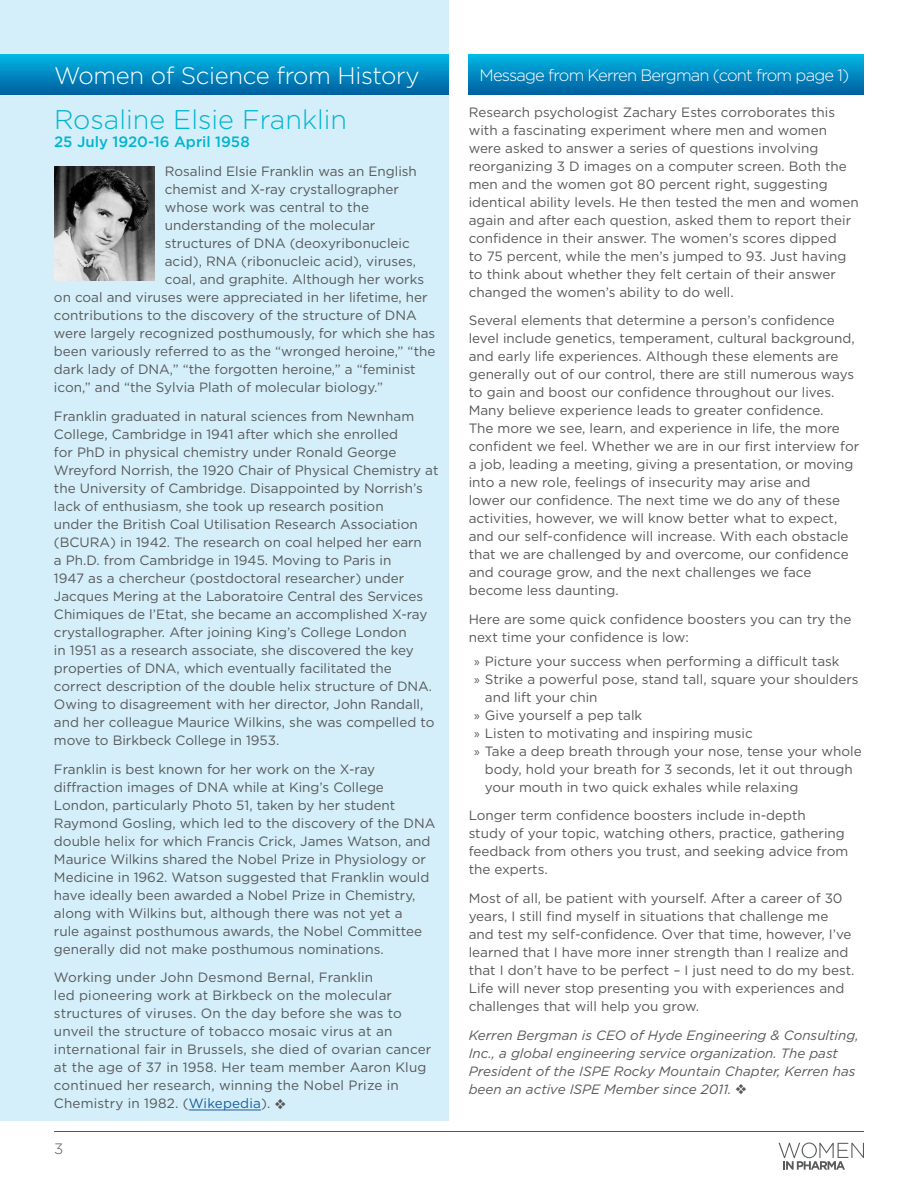
<style>
.page{position:relative;width:918px;height:1188px;background:#fff}
.page>*{position:absolute;margin:0;border:0;box-sizing:border-box;transform-origin:0 0}
.t1{font:300 27px "Gotham";color:#00b5d1}
.t2{font:300 24px "Gotham";letter-spacing:-.015em;color:#fff}
.t3{font:300 16.5px "Gotham";letter-spacing:-.05em;color:#fff}
.t4{font:500 15px "Gotham";color:#00b5d1}
.t5{font:300 15px "Gotham";color:#57585a}
.t6{font:13.5px/18px "Gotham";color:#57585a}
.t7{font:italic 13.5px/18px "Gotham";color:#57585a}
.s1{color:#175d9e}
.s2{font-family:"Myriad Pro"}
</style>
<div class="page">
<hr style="left:54px;top:1131px;width:810px;height:1px;background:#57585a">
<svg style="left:779px;top:1143px;width:85px;height:27px"></svg>
<div style="left:0;top:0;width:448px;height:1120px;background:#d4eff9"></div>
<div style="left:0;top:54px;width:448px;height:40px;background:linear-gradient(to bottom,#01b8e6,#0061a1)"></div>
<div style="left:469px;top:54px;width:395px;height:40px;background:linear-gradient(to bottom,#01b8e6,#0061a1)"></div>
<hr style="left:189px;top:1110px;width:72px;height:1px;background:#175d9e">
<img style="left:54px;top:167px;width:100px;height:113px">
<h2 class="t2" style="left:54px;top:60px;width:367px">Women of Science from History</h2>
<p class="t3" style="left:480px;top:65px;width:371px">Message from Kerren Bergman (cont from page 1)</p>
<h1 class="t1" style="left:54px;top:103px;width:295px">Rosaline Elsie Franklin</h1>
<p class="t4" style="left:54px;top:132px;width:197px">25 July 1920-16 April 1958</p>
<p class="t6" style="left:165px;top:162px;width:254px">Rosalind Elsie Franklin was an English</p>
<p class="t6" style="left:165px;top:180px;width:236px">chemist and X-ray crystallographer</p>
<p class="t6" style="left:165px;top:198px;width:206px">whose work was central to the</p>
<p class="t6" style="left:165px;top:216px;width:212px">understanding of the molecular</p>
<p class="t6" style="left:165px;top:234px;width:246px">structures of DNA (deoxyribonucleic</p>
<p class="t6" style="left:165px;top:252px;width:253px">acid), RNA (ribonucleic acid), viruses,</p>
<p class="t6" style="left:165px;top:270px;width:261px">coal, and graphite. Although her works</p>
<p class="t6" style="left:54px;top:288px;width:375px">on coal and viruses were appreciated in her lifetime, her</p>
<p class="t6" style="left:54px;top:306px;width:364px">contributions to the discovery of the structure of DNA</p>
<p class="t6" style="left:54px;top:324px;width:383px">were largely recognized posthumously, for which she has</p>
<p class="t6" style="left:54px;top:342px;width:383px">been variously referred to as the “wronged heroine,” “the</p>
<p class="t6" style="left:54px;top:360px;width:363px">dark lady of DNA,” “the forgotten heroine,” a “feminist</p>
<p class="t6" style="left:54px;top:378px;width:331px">icon,” and “the Sylvia Plath of molecular biology.”</p>
<p class="t6" style="left:54px;top:407px;width:386px">Franklin graduated in natural sciences from Newnham College, Cambridge in 1941 after which she enrolled<br>for PhD in physical chemistry under Ronald George Wreyford Norrish, the 1920 Chair of Physical Chemistry at the University of Cambridge. Disappointed by Norrish’s lack of enthusiasm, she took up research position<br>under the British Coal Utilisation Research Association (BCURA) in 1942. The research on coal helped her earn<br>a Ph.D. from Cambridge in 1945. Moving to Paris in<br>1947 as a chercheur (postdoctoral researcher) under Jacques Mering at the Laboratoire Central des Services Chimiques de l’Etat, she became an accomplished X-ray crystallographer. After joining King’s College London<br>in 1951 as a research associate, she discovered the key properties of DNA, which eventually facilitated the correct description of the double helix structure of DNA.<br>Owing to disagreement with her director, John Randall, and her colleague Maurice Wilkins, she was compelled to move to Birkbeck College in 1953.</p>
<p class="t6" style="left:54px;top:760px;width:383px">Franklin is best known for her work on the X-ray diffraction images of DNA while at King’s College London, particularly Photo 51, taken by her student Raymond Gosling, which led to the discovery of the DNA double helix for which Francis Crick, James Watson, and Maurice Wilkins shared the Nobel Prize in Physiology or Medicine in 1962. Watson suggested that Franklin would have ideally been awarded a Nobel Prize in Chemistry, along with Wilkins but, although there was not yet a<br>rule against posthumous awards, the Nobel Committee generally did not make posthumous nominations.</p>
<p class="t6" style="left:54px;top:968px;width:379px">Working under John Desmond Bernal, Franklin<br>led pioneering work at Birkbeck on the molecular structures of viruses. On the day before she was to unveil the structure of tobacco mosaic virus at an international fair in Brussels, she died of ovarian cancer at the age of 37 in 1958. Her team member Aaron Klug continued her research, winning the Nobel Prize in Chemistry in 1982. (<span class="s1">Wikepedia</span>). ❖</p>
<p class="t6" style="left:469px;top:103px;width:391px">Research psychologist Zachary Estes corroborates this with a fascinating experiment where men and women were asked to answer a series of questions involving reorganizing 3 D images on a computer screen. Both the men and the women got 80 percent right, suggesting identical ability levels. He then tested the men and women again and after each question, asked them to report their confidence in their answer. The women’s scores dipped<br>to 75 percent, while the men’s jumped to 93. Just having to think about whether they felt certain of their answer changed the women’s ability to do well.</p>
<p class="t6" style="left:469px;top:311px;width:392px">Several elements that determine a person’s confidence level include genetics, temperament, cultural background, and early life experiences. Although these elements are generally out of our control, there are still numerous ways to gain and boost our confidence throughout our lives.<br>Many believe experience leads to greater confidence.<br>The more we see, learn, and experience in life, the more confident we feel. Whether we are in our first interview for a job, leading a meeting, giving a presentation, or moving into a new role, feelings of insecurity may arise and<br>lower our confidence. The next time we do any of these activities, however, we will know better what to expect, and our self-confidence will increase. With each obstacle that we are challenged by and overcome, our confidence and courage grow, and the next challenges we face become less daunting.</p>
<p class="t6" style="left:469px;top:610px;width:384px">Here are some quick confidence boosters you can try the next time your confidence is low:</p>
<p class="t6" style="left:474px;top:652px;width:367px"><span class="s2">»</span> Picture your success when performing a difficult task</p>
<p class="t6" style="left:474px;top:670px;width:386px"><span class="s2">»</span> Strike a powerful pose, stand tall, square your shoulders</p>
<p class="t6" style="left:485px;top:688px;width:114px">and lift your chin</p>
<p class="t6" style="left:474px;top:706px;width:170px"><span class="s2">»</span> Give yourself a pep talk</p>
<p class="t6" style="left:474px;top:724px;width:280px"><span class="s2">»</span> Listen to motivating and inspiring music</p>
<p class="t6" style="left:474px;top:742px;width:389px"><span class="s2">»</span> Take a deep breath through your nose, tense your whole</p>
<p class="t6" style="left:485px;top:760px;width:369px">body, hold your breath for 3 seconds, let it out through</p>
<p class="t6" style="left:485px;top:778px;width:315px">your mouth in two quick exhales while relaxing</p>
<p class="t6" style="left:469px;top:806px;width:381px">Longer term confidence boosters include in-depth<br>study of your topic, watching others, practice, gathering feedback from others you trust, and seeking advice from the experts.</p>
<p class="t6" style="left:469px;top:889px;width:387px">Most of all, be patient with yourself. After a career of 30 years, I still find myself in situations that challenge me and test my self-confidence. Over that time, however, I’ve learned that I have more inner strength than I realize and that I don’t have to be perfect – I just need to do my best.<br>Life will never stop presenting you with experiences and challenges that will help you grow.</p>
<p class="t7" style="left:469px;top:1026px;width:391px">Kerren Bergman is CEO of Hyde Engineering &amp; Consulting, Inc., a global engineering service organization. The past President of the ISPE Rocky Mountain Chapter, Kerren has been an active ISPE Member since 2011. ❖</p>
<p class="t5" style="left:54px;top:1140px;width:11px">3</p>
</div>
